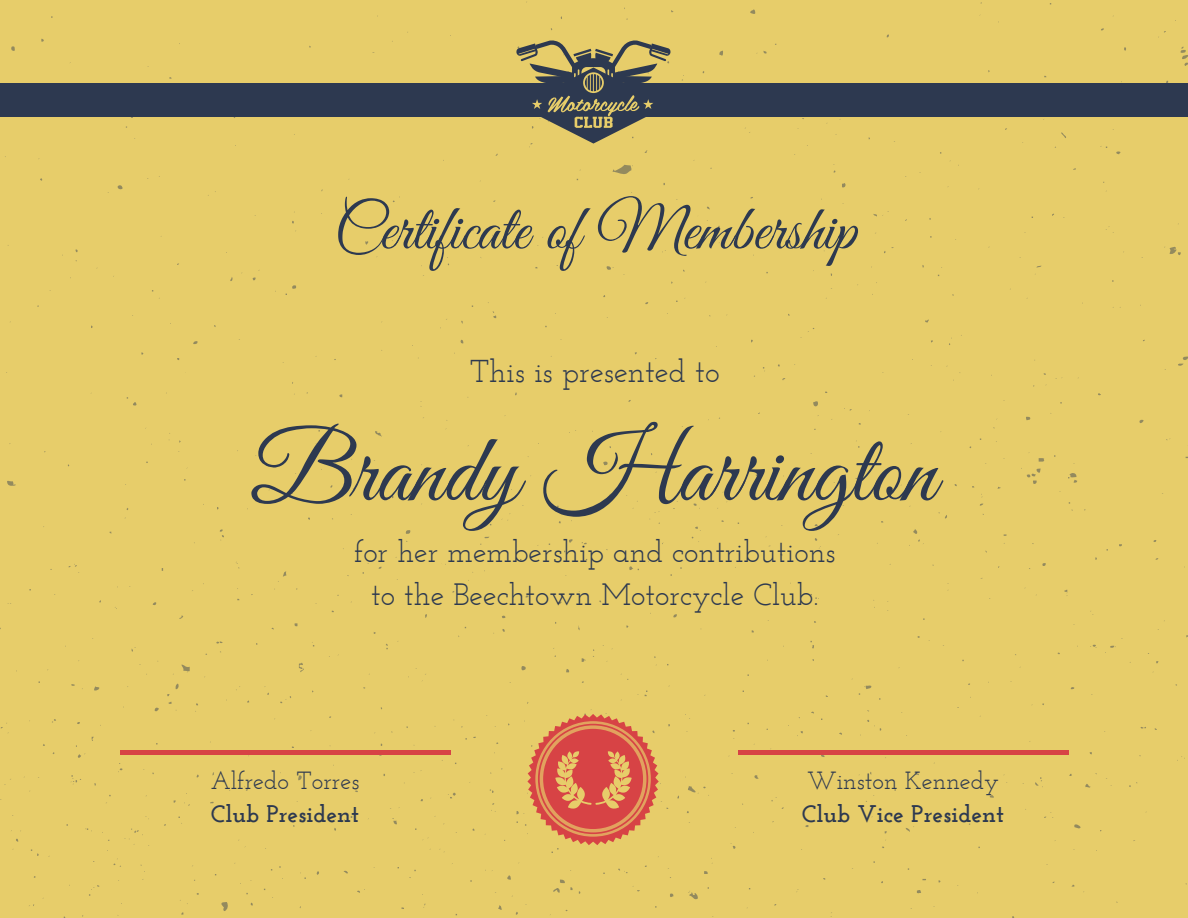
<style>
.page{position:relative;width:1188px;height:918px;background:#e7cd6a}
.page>*{position:absolute;margin:0;border:0;box-sizing:border-box;transform-origin:0 0}
.t1{font:97.5px "Great Vibes";color:#2d3950}
.t2{font:64.5px "Great Vibes";color:#2d3950}
.t3{font:31.5px "Josefin Slab";color:#2d3950}
.t4{font:30.75px/42.8px "Josefin Slab";color:#2d3950;text-align:center}
.t5{font:24.75px "Josefin Slab";color:#2d3950}
.t6{font:700 24px "Josefin Slab";color:#2d3950}
</style>
<div class="page">
<div style="left:0;top:84px;width:1188px;height:33px;background:#2d3950"></div>
<hr style="left:120px;top:751px;width:330px;height:3px;background:#d74345">
<svg style="left:516px;top:39px;width:155px;height:105px"></svg>
<hr style="left:738px;top:751px;width:330px;height:3px;background:#d74345">
<svg style="left:527px;top:714px;width:132px;height:131px;background:#dd7e54"></svg>
<h2 class="t2" style="left:334px;top:194px;width:524px">Certificate of Membership</h2>
<p class="t3" style="left:470px;top:358px;width:252px">This is presented to</p>
<h1 class="t1" style="left:250px;top:417px;width:687px">Brandy Harrington</h1>
<p class="t4" style="left:354px;top:533px;width:483px">for her membership and contributions to the Beechtown Motorcycle Club.</p>
<p class="t5" style="left:211px;top:770px;width:150px">Alfredo Torres</p>
<p class="t6" style="left:211px;top:804px;width:150px">Club President</p>
<p class="t5" style="left:807px;top:770px;width:193px">Winston Kennedy</p>
<p class="t6" style="left:802px;top:804px;width:204px">Club Vice President</p>
</div>
